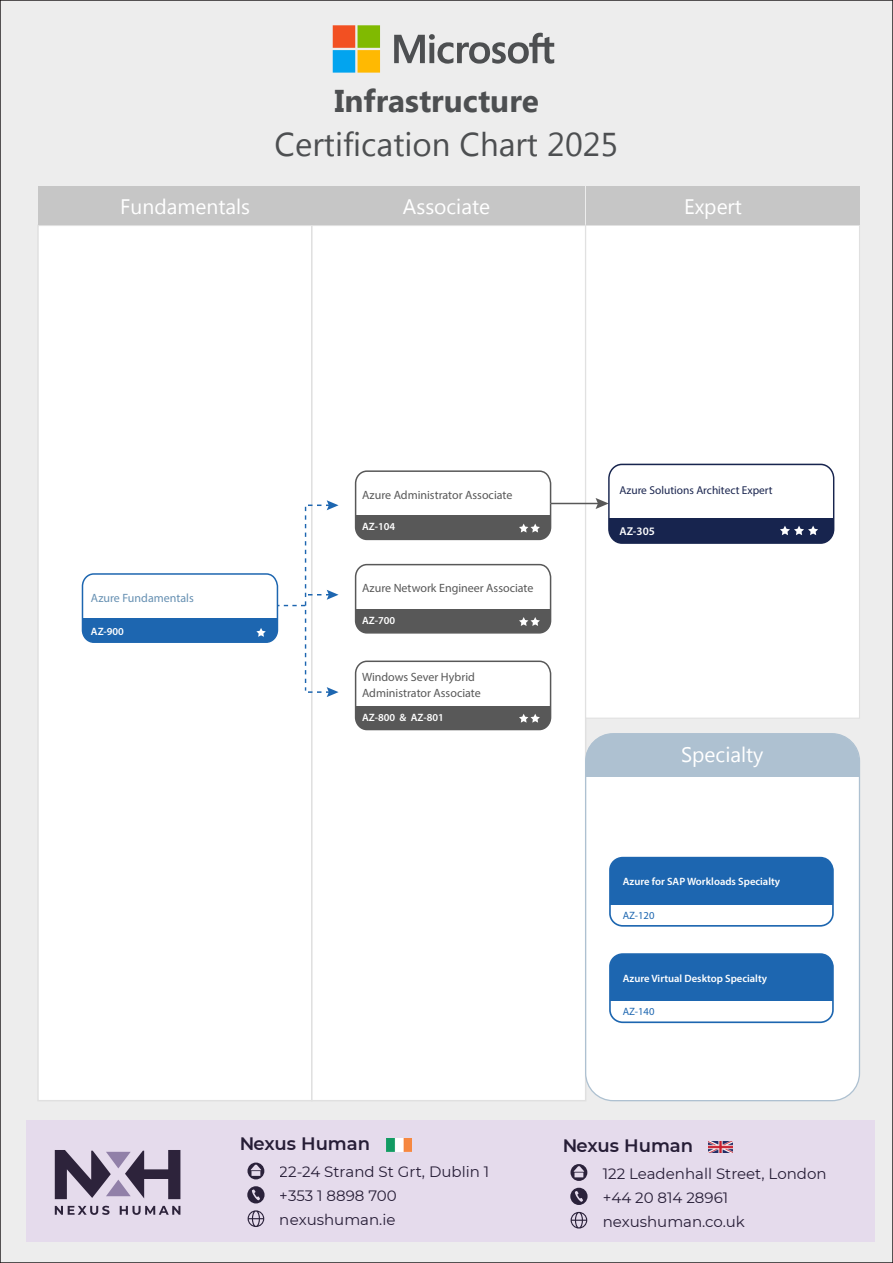
<style>
.page{position:relative;width:893px;height:1263px;background:#ededed}
.page>*{position:absolute;margin:0;border:0;box-sizing:border-box;transform-origin:0 0}
.t1{font:33px "Microsoft New Tai Lue";color:#4d4f51}
.t2{font:700 31.5px "Microsoft New Tai Lue";color:#4d4f51}
.t3{font:21px "Microsoft New Tai Lue";color:#fff}
.t4{font:600 18px "Montserrat";color:#2b223b}
.t5{font:15px/24px "Montserrat";color:#2b223b}
.t6{font:12px/15.9px "Myriad Pro";color:#585858}
.t7{font:12px "Myriad Pro";color:#6690b2}
.t8{font:11.4px "Myriad Pro";color:#19244e}
.t9{font:600 11.4px "Myriad Pro";color:#fff}
.t10{font:600 10.65px "Myriad Pro";color:#fff}
.t11{font:10.65px "Myriad Pro";color:#1d66b0}
</style>
<div class="page">
<div style="left:27px;top:1121px;width:848px;height:121px;background:#e5dbec"></div>
<img style="left:386px;top:1139px;width:26px;height:12px">
<svg style="left:248px;top:1210px;width:16px;height:17px"></svg>
<svg style="left:247px;top:1162px;width:17px;height:17px"></svg>
<svg style="left:247px;top:1186px;width:18px;height:17px"></svg>
<svg style="left:571px;top:1212px;width:16px;height:16px"></svg>
<svg style="left:570px;top:1164px;width:17px;height:17px"></svg>
<svg style="left:570px;top:1188px;width:18px;height:17px"></svg>
<img style="left:709px;top:1141px;width:23px;height:12px">
<svg style="left:55px;top:1150px;width:125px;height:49px"></svg>
<svg style="left:55px;top:1206px;width:55px;height:9px"></svg>
<svg style="left:120px;top:1206px;width:60px;height:9px"></svg>
<div style="left:37px;top:225px;width:276px;height:876px;background:#fff;border:1px solid #e0e0e0"></div>
<div style="left:311px;top:225px;width:275px;height:876px;background:#fff;border:1px solid #e0e0e0"></div>
<div style="left:585px;top:225px;width:275px;height:494px;background:#fff;border:1px solid #e0e0e0"></div>
<div style="left:586px;top:734px;width:273px;height:367px;background:#fff;border-radius:28px"></div>
<div style="left:38px;top:186px;width:273px;height:39px;background:#c6c6c6"></div>
<div style="left:313px;top:186px;width:272px;height:39px;background:#c6c6c6"></div>
<div style="left:586px;top:186px;width:273px;height:39px;background:#c6c6c6"></div>
<div style="left:586px;top:734px;width:273px;height:43px;background:#aec1d1"></div>
<div style="left:82px;top:618px;width:195px;height:24px;background:#1d66b0"></div>
<div style="left:82px;top:573px;width:196px;height:70px;border:2px solid #1d66b0;border-radius:12px"></div>
<svg style="left:256px;top:628px;width:10px;height:9px"></svg>
<div style="left:356px;top:516px;width:195px;height:23px;background:#585858"></div>
<div style="left:355px;top:470px;width:196px;height:70px;border:2px solid #585858;border-radius:12px"></div>
<svg style="left:519px;top:524px;width:21px;height:8px"></svg>
<hr style="left:551px;top:503px;width:49px;height:1px;background:#585858">
<svg style="left:596px;top:498px;width:12px;height:11px"></svg>
<div style="left:356px;top:609px;width:195px;height:24px;background:#585858"></div>
<div style="left:355px;top:564px;width:196px;height:70px;border:2px solid #585858;border-radius:12px"></div>
<svg style="left:519px;top:617px;width:21px;height:9px"></svg>
<div style="left:356px;top:706px;width:195px;height:23px;background:#585858"></div>
<div style="left:355px;top:660px;width:196px;height:70px;border:2px solid #585858;border-radius:12px"></div>
<svg style="left:519px;top:714px;width:21px;height:9px"></svg>
<svg style="left:277px;top:500px;width:62px;height:197px"></svg>
<div style="left:609px;top:518px;width:225px;height:25px;background:#17244e"></div>
<div style="left:608px;top:464px;width:226px;height:80px;border:1px solid #17244e;border-radius:14px"></div>
<svg style="left:780px;top:526px;width:38px;height:9px"></svg>
<div style="left:610px;top:858px;width:221px;height:46px;background:#1d66b0"></div>
<div style="left:609px;top:857px;width:225px;height:70px;border:2px solid #1d66b0;border-radius:13px"></div>
<div style="left:612px;top:956px;width:219px;height:44px;background:#1d66b0"></div>
<div style="left:609px;top:953px;width:225px;height:70px;border:2px solid #1d66b0;border-radius:13px"></div>
<svg style="left:394px;top:32px;width:160px;height:32px"></svg>
<svg style="left:333px;top:25px;width:47px;height:48px;background:#a5a256"></svg>
<h2 class="t2" style="left:335px;top:83px;width:206px">Infrastructure</h2>
<h1 class="t1" style="left:275px;top:126px;width:345px">Certification Chart 2025</h1>
<h3 class="t3" style="left:120px;top:195px;width:131px">Fundamentals</h3>
<h3 class="t3" style="left:403px;top:195px;width:89px">Associate</h3>
<h3 class="t3" style="left:684px;top:195px;width:60px">Expert</h3>
<p class="t7" style="left:91px;top:590px;width:104px">Azure Fundamentals</p>
<p class="t10" style="left:91px;top:624px;width:35px">AZ-900</p>
<p class="t6" style="left:362px;top:487px;width:152px">Azure Administrator Associate</p>
<p class="t10" style="left:362px;top:520px;width:35px">AZ-104</p>
<p class="t6" style="left:362px;top:580px;width:173px">Azure Network Engineer Associate</p>
<p class="t10" style="left:362px;top:614px;width:35px">AZ-700</p>
<p class="t6" style="left:362px;top:669px;width:120px">Windows Sever Hybrid<br>Administrator Associate</p>
<p class="t10" style="left:362px;top:710px;width:83px">AZ-800 &amp; AZ-801</p>
<p class="t8" style="left:619px;top:483px;width:155px">Azure Solutions Architect Expert</p>
<p class="t9" style="left:619px;top:523px;width:37px">AZ-305</p>
<h3 class="t3" style="left:681px;top:742px;width:84px">Specialty</h3>
<p class="t10" style="left:623px;top:875px;width:159px">Azure for SAP Workloads Specialty</p>
<p class="t11" style="left:623px;top:909px;width:33px">AZ-120</p>
<p class="t10" style="left:623px;top:971px;width:146px">Azure Virtual Desktop Specialty</p>
<p class="t11" style="left:623px;top:1005px;width:33px">AZ-140</p>
<p class="t4" style="left:239px;top:1131px;width:133px">Nexus Human</p>
<p class="t5" style="left:280px;top:1159px;width:211px">22-24 Strand St Grt, Dublin 1 +353 1 8898 700 nexushuman.ie</p>
<p class="t4" style="left:562px;top:1132px;width:133px">Nexus Human</p>
<p class="t5" style="left:603px;top:1161px;width:225px">122 Leadenhall Street, London +44 20 814 28961 nexushuman.co.uk</p>
</div>
